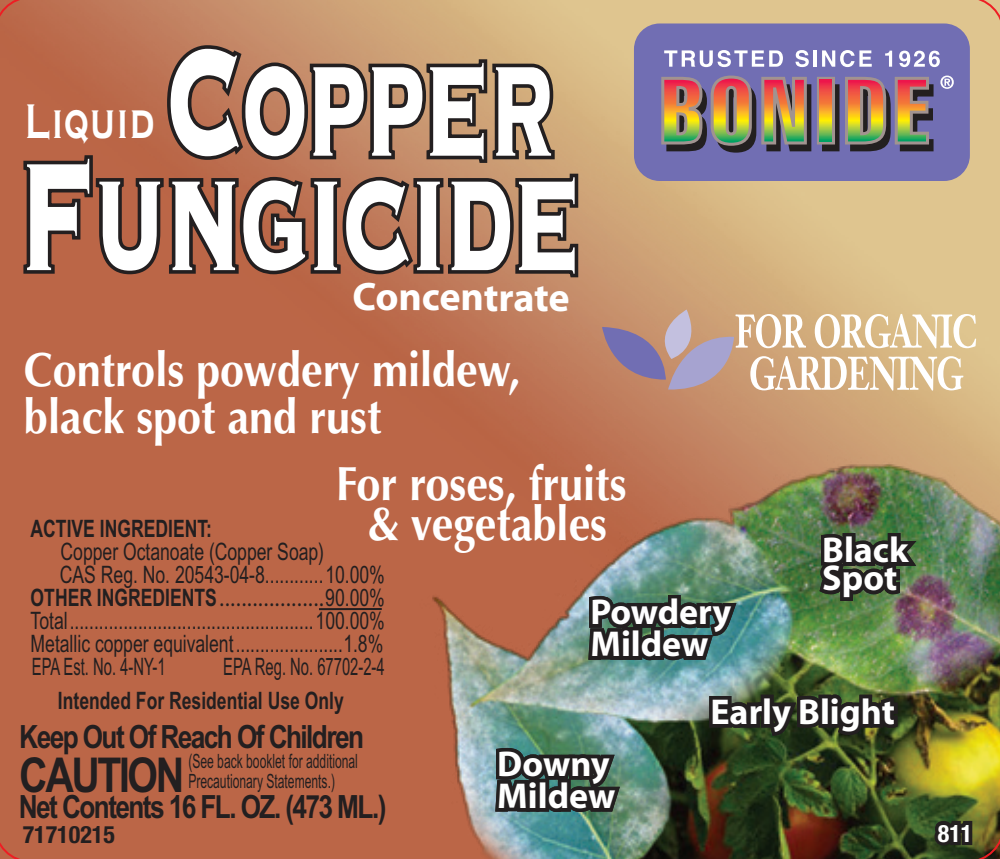
<style>
.page{position:relative;width:1000px;height:859px;background:#fff}
.page>*{position:absolute;margin:0;border:0;box-sizing:border-box;transform-origin:0 0}
.t1{font:700 64px "Copperplate Gothic BT";letter-spacing:-.02em;color:#fff;scale:.68 1}
.t2{font:700 48px/46.4px "Optima";color:#fff;scale:.9 1}
.t3{font:700 48px "Arial Narrow";letter-spacing:-.05em;color:#231f20}
.t4{font:700 40px "Myriad";letter-spacing:-.01em;color:#fff}
.t5{font:700 36px/32px "Myriad";color:#fff}
.t6{font:700 32px "Arial Narrow";letter-spacing:-.05em;color:#231f20}
.t7{font:24px/23.2px "Arial Narrow";color:#231f20;scale:.89 1}
.t8{font:700 24px "Arial Narrow";color:#231f20;scale:.89 1}
.t9{font:24px "Janson Text";color:#231f20;scale:.89 1}
.t10{font:24px "Arial Narrow";color:#231f20;scale:.75 1}
.t11{font:700 condensed 24px "Helvetica Neue";color:#231f20}
.t12{font:700 condensed 24px "Helvetica Neue";color:#fff}
.t13{font:19.6px/20px "Arial Narrow";color:#231f20;scale:.75 1}
.s1{font-family:"Arial Narrow";font-weight:700}
.s2{font-family:"Arial Narrow"}
</style>
<div class="page">
<img style="left:0;top:0;width:999px;height:859px">
<h1 class="t1" style="left:23px;top:87px;width:195px">Liquid</h1>
<h3 class="t4" style="left:352px;top:276px;width:219px">Concentrate</h3>
<h2 class="t2" style="left:24px;top:347px;width:553px">Controls powdery mildew, black spot and rust</h2>
<h2 class="t2" style="left:336px;top:464px;width:324px;line-height:40px;text-align:center">For roses, fruits &amp; vegetables</h2>
<p class="t8" style="left:31px;top:514px;width:205px">ACTIVE INGREDIENT:</p>
<p class="t7" style="left:60px;top:540px;width:366px">Copper Octanoate (Copper Soap)<br>CAS Reg. No. 20543-04-8............10.00%</p>
<p class="t9" style="left:31px;top:582px;width:399px"><span class="s1">OTHER INGREDIENTS</span>...................<span class="s2">90.00%</span></p>
<p class="t7" style="left:31px;top:609px;width:399px;text-align:justify">Total..................................................100.00% Metallic copper equivalent......................1.8% EPA Est. No. 4-NY-1</p>
<h3 class="t5" style="left:590px;top:597px;width:142px">Powdery<br>Mildew</h3>
<p class="t10" style="left:223px;top:653px;width:217px">EPA Reg. No. 67702-2-4</p>
<h3 class="t5" style="left:822px;top:537px;width:88px;line-height:28px">Black<br>Spot</h3>
<p class="t8" style="left:58px;top:686px;width:323px">Intended For Residential Use Only</p>
<h3 class="t6" style="left:19px;top:717px;width:346px">Keep Out Of Reach Of Children</h3>
<h2 class="t3" style="left:19px;top:746px;width:166px">CAUTION</h2>
<h3 class="t6" style="left:19px;top:788px;width:369px">Net Contents 16 FL. OZ. (473 ML.)</h3>
<p class="t11" style="left:23px;top:820px;width:94px">71710215</p>
<p class="t13" style="left:188px;top:751px;width:228px">(See back booklet for additional<br>Precautionary Statements.)</p>
<h3 class="t5" style="left:497px;top:749px;width:119px">Downy<br>Mildew</h3>
<h3 class="t5" style="left:710px;top:697px;width:186px">Early Blight</h3>
<p class="t12" style="left:937px;top:818px;width:36px">811</p>
</div>
